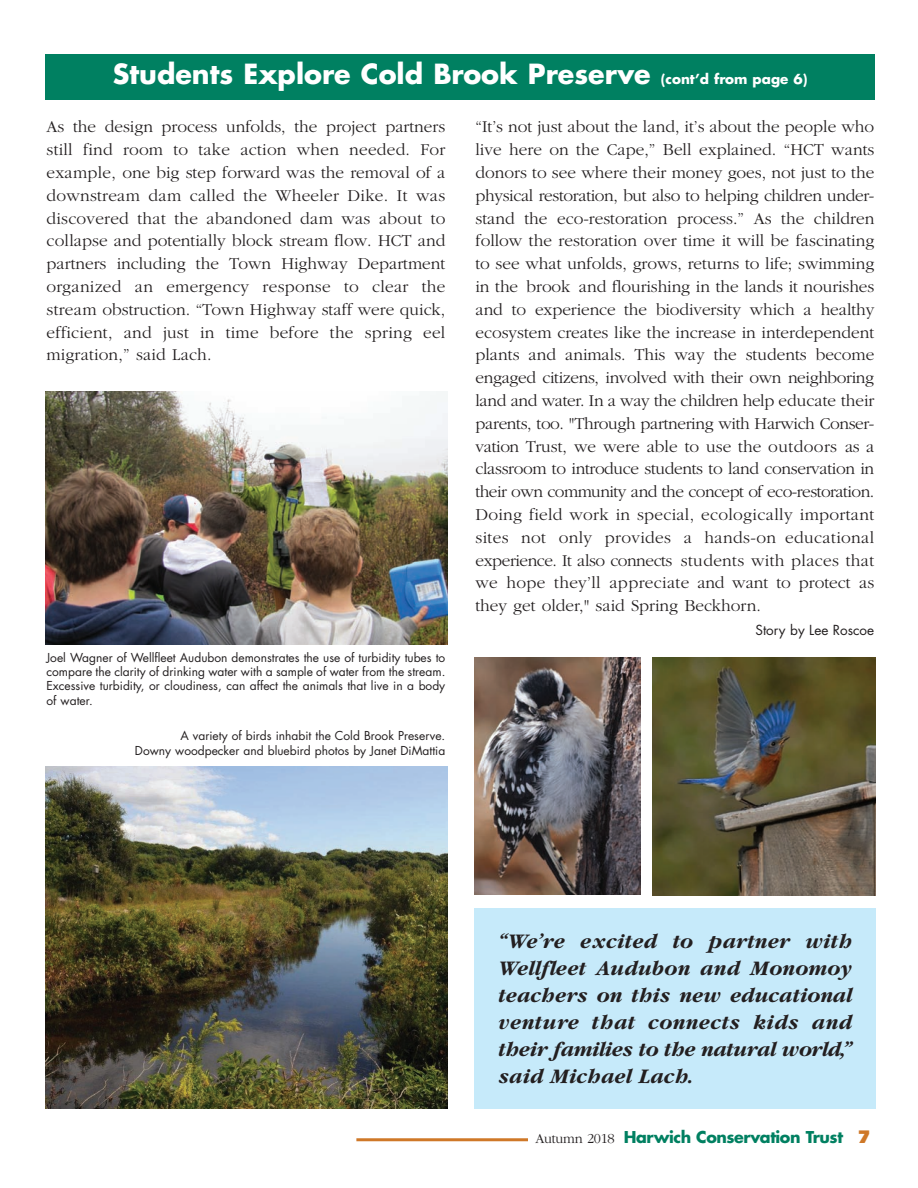
<style>
.page{position:relative;width:918px;height:1188px;background:#fff}
.page>*{position:absolute;margin:0;border:0;box-sizing:border-box;transform-origin:0 0}
.t1{font:700 27px "Futura";color:#fff}
.t2{font:italic 700 21.6px/27px "Garamond";letter-spacing:-.015em;color:#231f20;text-align:justify}
.t3{font:300 17.25px/22.8px "Garamond";letter-spacing:.01em;color:#231f20;text-align:justify}
.t4{font:700 15.9px "Futura";letter-spacing:-.03em;color:#008061}
.t5{font:13.5px "Futura";color:#231f20}
.t6{font:12px/14.2px "Futura";color:#231f20;text-align:justify}
.s1{font-size:13.5px}
.s2{font-family:"Garamond";font-weight:300;font-size:14.25px;color:#231f20}
.s3{font-family:"Frutiger";font-weight:900;font-size:18px;color:#cf7828}
</style>
<div class="page">
<div style="left:474px;top:909px;width:402px;height:200px;background:#c6eafa"></div>
<img style="left:45px;top:766px;width:403px;height:343px">
<div style="left:45px;top:54px;width:829px;height:45px;background:#008061"></div>
<hr style="left:356px;top:1138px;width:207px;height:3px;background:#cf7828">
<div style="left:529px;top:1128px;width:342px;height:48px;background:#fff"></div>
<img style="left:474px;top:658px;width:166px;height:237px">
<img style="left:652px;top:658px;width:224px;height:237px">
<img style="left:45px;top:392px;width:403px;height:252px">
<h1 class="t1" style="left:113px;top:62px;width:696px">Students Explore Cold Brook Preserve <span class="s1">(cont’d from page 6)</span></h1>
<p class="t3" style="left:47px;top:115px;width:400px">As the design process unfolds, the project partners still find room to take action when needed. For example, one big step forward was the removal of a downstream dam called the Wheeler Dike. It was discovered that the abandoned dam was about to collapse and potentially block stream flow. HCT and partners including the Town Highway Department organized an emergency response to clear the stream obstruction. “Town Highway staff were quick, efficient, and just in time before the spring eel migration,” said Lach.</p>
<p class="t6" style="left:47px;top:651px;width:400px">Joel Wagner of Wellfleet Audubon demonstrates the use of turbidity tubes to compare the clarity of drinking water with a sample of water from the stream.<br>Excessive turbidity, or cloudiness, can affect the animals that live in a body of water.</p>
<p class="t6" style="left:135px;top:729px;width:312px;line-height:15px;text-align:right">A variety of birds inhabit the Cold Brook Preserve.<br>Downy woodpecker and bluebird photos by Janet DiMattia</p>
<p class="t3" style="left:476px;top:115px;width:400px">“It’s not just about the land, it’s about the people who live here on the Cape,” Bell explained. “HCT wants donors to see where their money goes, not just to the physical restoration, but also to helping children under&shy;stand the eco-restoration process.” As the children follow the restoration over time it will be fascinating to see what unfolds, grows, returns to life; swimming in the brook and flourishing in the lands it nourishes and to experience the biodiversity which a healthy ecosystem creates like the increase in interdependent plants and animals. This way the students become engaged citizens, involved with their own neighboring land and water. In a way the children help educate their parents, too. "Through partnering with Harwich Conser&shy;vation Trust, we were able to use the outdoors as a classroom to introduce students to land conservation in their own community and the concept of eco-restoration.<br>Doing field work in special, ecologically important sites not only provides a hands-on educational experience. It also connects students with places that we hope they’ll appreciate and want to protect as they get older," said Spring Beckhorn.</p>
<p class="t5" style="left:756px;top:624px;width:120px">Story by Lee Roscoe</p>
<p class="t2" style="left:498px;top:927px;width:355px">“We’re excited to partner with Wellfleet Audubon and Monomoy teachers on this new educational venture that connects kids and their families to the natural world,” said Michael Lach.</p>
<p class="t4" style="left:535px;top:1129px;width:336px"><span class="s2">Autumn 2018</span> Harwich Conservation Trust <span class="s3">7</span></p>
</div>
